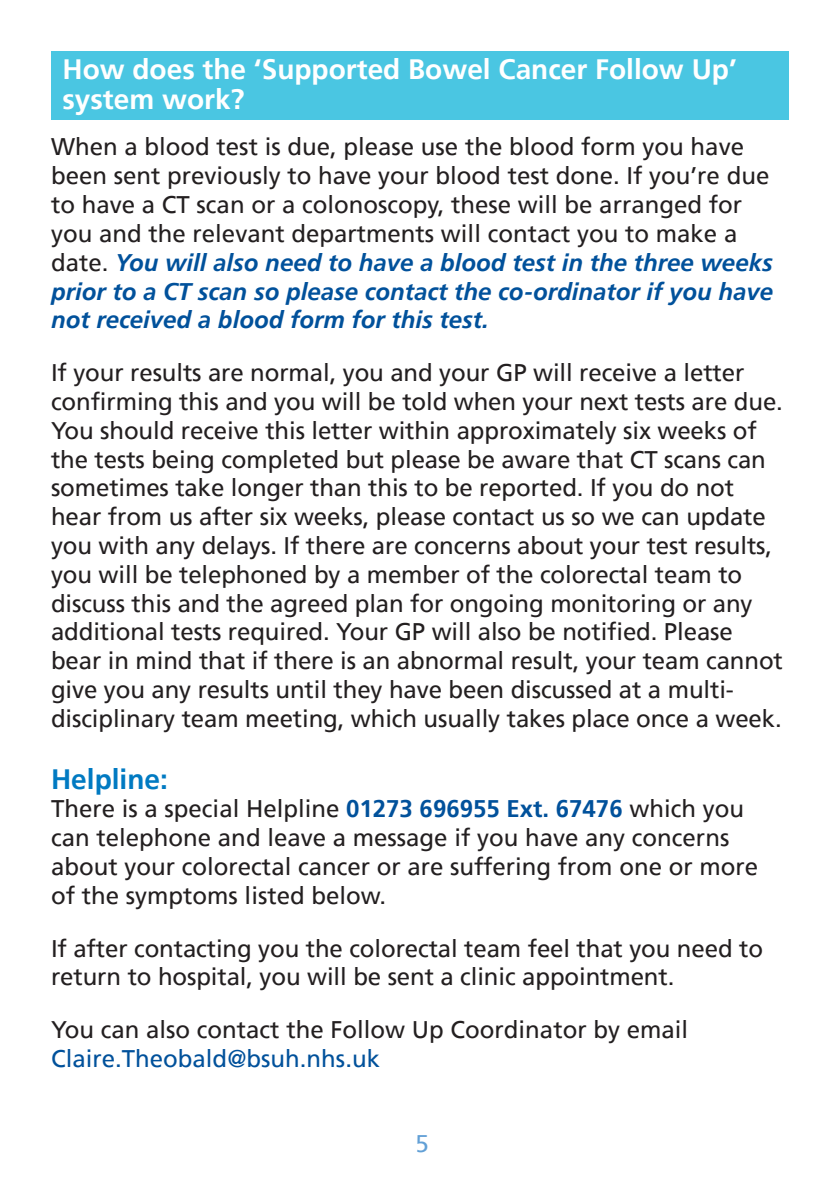
<style>
.page{position:relative;width:840px;height:1191px;background:#fff}
.page>*{position:absolute;margin:0;border:0;box-sizing:border-box;transform-origin:0 0}
.t1{font:700 28px/30px "Frutiger";color:#fff}
.t2{font:700 28px "Frutiger";color:#007ac2}
.t3{font:24px/28.8px "Frutiger";letter-spacing:-.005em;color:#231f20}
.t4{font:24px "Frutiger";color:#01519b}
.t5{font:24px "Frutiger";color:#62a0d6}
.s1{font-weight:700;font-style:italic;color:#01519b}
.s2{font-weight:700;color:#01519b}
</style>
<div class="page">
<div style="left:51px;top:51px;width:737px;height:68px;background:#4ac6e2"></div>
<p class="t1" style="left:62px;top:55px;width:675px">How does the ‘Supported Bowel Cancer Follow Up’ system work?</p>
<p class="t3" style="left:51px;top:133px;width:723px">When a blood test is due, please use the blood form you have been sent previously to have your blood test done. If you’re due to have a CT scan or a colonoscopy, these will be arranged for you and the relevant departments will contact you to make a date. <span class="s1">You will also need to have a blood test in the three weeks prior to a CT scan so please contact the co-ordinator if you have not received a blood form for this test.</span></p>
<p class="t3" style="left:51px;top:358px;width:733px">If your results are normal, you and your GP will receive a letter confirming this and you will be told when your next tests are due.<br>You should receive this letter within approximately six weeks of the tests being completed but please be aware that CT scans can sometimes take longer than this to be reported. If you do not hear from us after six weeks, please contact us so we can update you with any delays. If there are concerns about your test results, you will be telephoned by a member of the colorectal team to</p>
<p class="t3" style="left:51px;top:589px;width:733px">discuss this and the agreed plan for ongoing monitoring or any additional tests required. Your GP will also be notified. Please bear in mind that if there is an abnormal result, your team cannot give you any results until they have been discussed at a multi-</p>
<p class="t3" style="left:51px;top:704px;width:731px">disciplinary team meeting, which usually takes place once a week.</p>
<p class="t2" style="left:51px;top:762px;width:118px">Helpline:</p>
<p class="t3" style="left:51px;top:794px;width:694px">There is a special Helpline <span class="s2">01273 696955 Ext. 67476</span> which you</p>
<p class="t3" style="left:51px;top:823px;width:708px">can telephone and leave a message if you have any concerns about your colorectal cancer or are suffering from one or more</p>
<p class="t3" style="left:51px;top:881px;width:336px">of the symptoms listed below.</p>
<p class="t3" style="left:51px;top:934px;width:713px">If after contacting you the colorectal team feel that you need to return to hospital, you will be sent a clinic appointment.</p>
<p class="t3" style="left:51px;top:1015px;width:638px">You can also contact the Follow Up Coordinator by email</p>
<p class="t4" style="left:51px;top:1044px;width:330px">Claire.Theobald@bsuh.nhs.uk</p>
<p class="t5" style="left:415px;top:1129px;width:15px">5</p>
</div>
